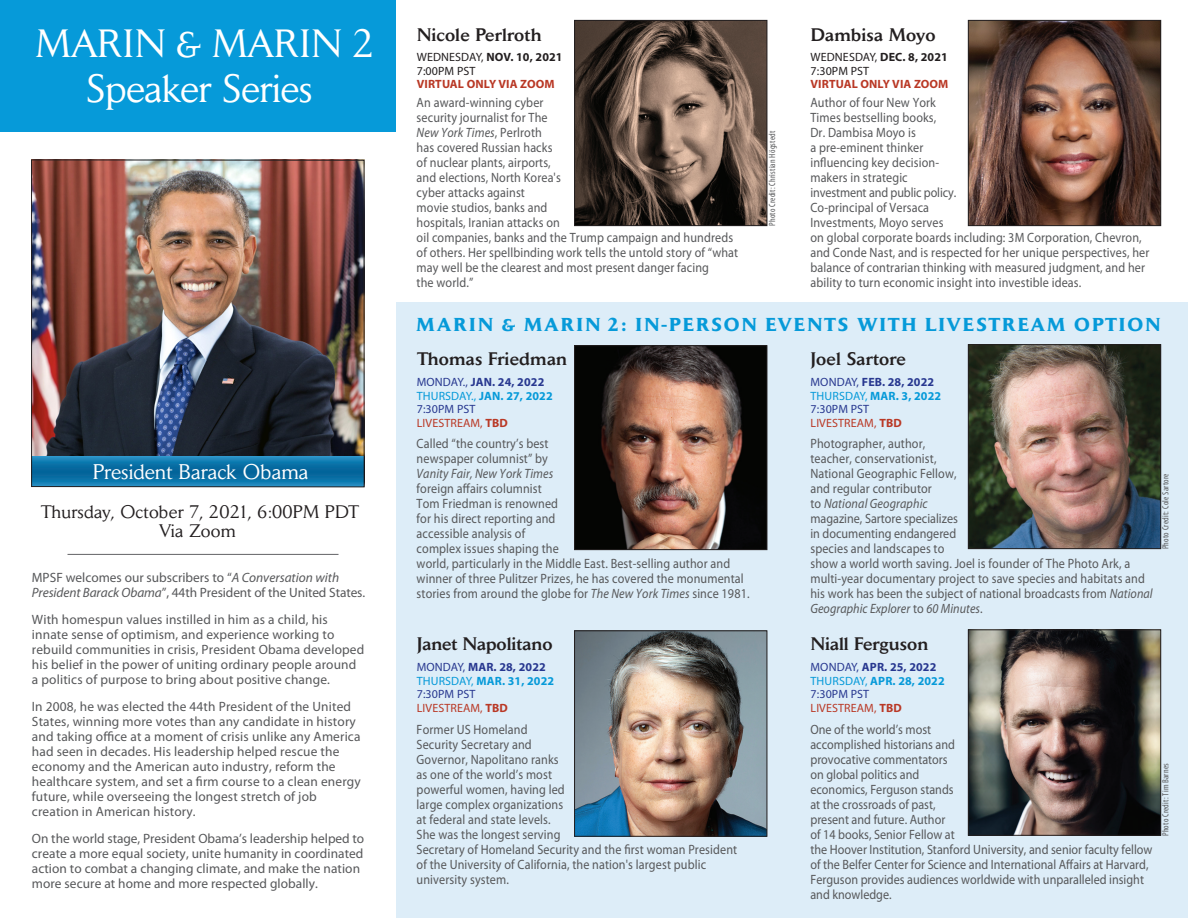
<style>
.page{position:relative;width:1188px;height:918px;background:#fff}
.page>*{position:absolute;margin:0;border:0;box-sizing:border-box;transform-origin:0 0}
.t1{font:39px/45px "Daily News";letter-spacing:-.01em;color:#fff;text-align:center}
.t2{font:21px "Daily News";color:#fff}
.t3{font:700 18.45px "Daily News";letter-spacing:.11em;color:#069ad9}
.t4{font:500 18px "Daily News";letter-spacing:.01em;color:#231f20}
.t5{font:18px/19.5px "Daily News";letter-spacing:.01em;color:#231f20;text-align:center}
.t6{font:13.5px/15px "Myriad Pro";letter-spacing:.01em;color:#57585a;scale:.9 1}
.t7{font:13.5px/15px "Myriad Pro";letter-spacing:.01em;color:#57585a}
.t8{font:italic 13.5px "Myriad Pro";letter-spacing:.01em;color:#57585a;scale:.9 1}
.t9{font:12px/13.5px "Myriad Pro";letter-spacing:.01em;color:#283890}
.t10{font:12px/13.5px "Myriad Pro";letter-spacing:.01em;color:#231f20}
.t11{font:700 12px "Myriad Pro";letter-spacing:.01em;color:#b93825}
.t12{font:condensed 9px "Myriad Pro";letter-spacing:.025em;color:#57585a}
.s1{font-style:italic}
.s2{font-weight:700}
.s3{color:#069ad9}
.s4{font-weight:700;color:#069ad9}
.s5{color:#b93825}
.s6{font-weight:700;color:#b93825}
</style>
<div class="page">
<div style="left:396px;top:302px;width:792px;height:616px;background:#ddedf8"></div>
<div style="left:0;top:0;width:396px;height:131px;background:#069ad9"></div>
<img style="left:576px;top:347px;width:189px;height:201px">
<div style="left:574px;top:345px;width:193px;height:205px;border:1px solid #231f20"></div>
<img style="left:576px;top:632px;width:189px;height:203px">
<div style="left:574px;top:630px;width:193px;height:207px;border:1px solid #231f20"></div>
<img style="left:576px;top:22px;width:189px;height:202px">
<div style="left:574px;top:20px;width:193px;height:206px;border:1px solid #231f20"></div>
<img style="left:970px;top:22px;width:189px;height:202px">
<div style="left:968px;top:20px;width:193px;height:206px;border:1px solid #231f20"></div>
<img style="left:970px;top:631px;width:189px;height:203px">
<div style="left:968px;top:629px;width:193px;height:207px;border:1px solid #231f20"></div>
<img style="left:970px;top:346px;width:189px;height:201px">
<div style="left:968px;top:344px;width:193px;height:205px;border:1px solid #231f20"></div>
<img style="left:33px;top:162px;width:330px;height:294px">
<svg style="left:33px;top:456px;width:330px;height:29px;background:#0e75aa"></svg>
<div style="left:31px;top:160px;width:334px;height:327px;border:1px solid #231f20"></div>
<hr style="left:68px;top:554px;width:271px;height:1px;background:#636366">
<h1 class="t1" style="left:36px;top:20px;width:340px">MARIN &amp; MARIN 2<br>Speaker Series</h1>
<h2 class="t2" style="left:93px;top:458px;width:217px">President Barack Obama</h2>
<h3 class="t5" style="left:41px;top:501px;width:319px">Thursday, October 7, 2021, 6:00PM PDT<br>Via Zoom</h3>
<p class="t7" style="left:32px;top:570px;width:335px">MPSF welcomes our subscribers to “<span class="s1">A Conversation with<br>President Barack Obama</span>”, 44th President of the United States.</p>
<p class="t7" style="left:32px;top:612px;width:334px">With homespun values instilled in him as a child, his innate sense of optimism, and experience working to rebuild communities in crisis, President Obama developed his belief in the power of uniting ordinary people around a politics of purpose to bring about positive change.</p>
<p class="t7" style="left:32px;top:699px;width:330px">In 2008, he was elected the 44th President of the United States, winning more votes than any candidate in history and taking office at a moment of crisis unlike any America had seen in decades. His leadership helped rescue the economy and the American auto industry, reform the healthcare system, and set a firm course to a clean energy future, while overseeing the longest stretch of job creation in American history.</p>
<p class="t7" style="left:32px;top:831px;width:334px">On the world stage, President Obama’s leadership helped to create a more equal society, unite humanity in coordinated action to combat a changing climate, and make the nation more secure at home and more respected globally.</p>
<h3 class="t4" style="left:417px;top:24px;width:126px">Nicole Perlroth</h3>
<p class="t10" style="left:417px;top:51px;width:147px">WEDNESDAY, <span class="s2">NOV. 10, 2021<br></span>7:00PM PST</p>
<p class="t11" style="left:417px;top:77px;width:139px">VIRTUAL ONLY VIA ZOOM</p>
<p class="t6" style="left:417px;top:96px;width:359px">An award-winning cyber<br>security journalist for The<br><span class="s1">New York Times</span>, Perlroth<br>has covered Russian hacks<br>of nuclear plants, airports,<br>and elections, North Korea's<br>cyber attacks against<br>movie studios, banks and<br>hospitals, Iranian attacks on<br>oil companies, banks and the Trump campaign and hundreds of others. Her spellbinding work tells the untold story of “what may well be the clearest and most present danger facing<br>the world.”</p>
<p class="t12" style="left:767px;top:226px;width:97px;rotate:-90deg">Photo Credit: Christian Högstedt</p>
<h3 class="t4" style="left:811px;top:24px;width:126px">Dambisa Moyo</h3>
<p class="t10" style="left:811px;top:51px;width:139px">WEDNESDAY, <span class="s2">DEC. 8, 2021<br></span>7:30PM PST</p>
<p class="t11" style="left:811px;top:77px;width:139px">VIRTUAL ONLY VIA ZOOM</p>
<p class="t6" style="left:810px;top:96px;width:378px">Author of four New York<br>Times bestselling books,<br>Dr. Dambisa Moyo is<br>a pre-eminent thinker<br>influencing key decision-<br>makers in strategic<br>investment and public policy.<br>Co-principal of Versaca<br>Investments, Moyo serves<br>on global corporate boards including: 3M Corporation, Chevron, and Conde Nast, and is respected for her unique perspectives, her balance of contrarian thinking with measured judgment, and her ability to turn economic insight into investible ideas.</p>
<h3 class="t3" style="left:417px;top:313px;width:745px">MARIN &amp; MARIN 2: IN-PERSON EVENTS WITH LIVESTREAM OPTION</h3>
<h3 class="t4" style="left:417px;top:348px;width:151px">Thomas Friedman</h3>
<p class="t9" style="left:417px;top:376px;width:137px">MONDAY., <span class="s2">JAN. 24, 2022<br></span><span class="s3">THURSDAY.,</span> <span class="s4">JAN. 27, 2022<br></span>7:30PM PST<br><span class="s5">LIVESTREAM,</span> <span class="s6">TBD</span></p>
<p class="t6" style="left:417px;top:436px;width:148px">Called “the country’s best newspaper columnist” by</p>
<p class="t8" style="left:417px;top:466px;width:153px">Vanity Fair, New York Times</p>
<p class="t6" style="left:417px;top:481px;width:371px">foreign affairs columnist<br>Tom Friedman is renowned<br>for his direct reporting and<br>accessible analysis of<br>complex issues shaping the<br>world, particularly in the Middle East. Best-selling author and winner of three Pulitzer Prizes, he has covered the monumental stories from around the globe for <span class="s1">The New York Times</span> since 1981.</p>
<h3 class="t4" style="left:417px;top:633px;width:137px">Janet Napolitano</h3>
<p class="t9" style="left:417px;top:661px;width:139px">MONDAY, <span class="s2">MAR. 28, 2022<br></span><span class="s3">THURSDAY,</span> <span class="s4">MAR. 31, 2022<br></span>7:30PM PST<br><span class="s5">LIVESTREAM,</span> <span class="s6">TBD</span></p>
<p class="t6" style="left:417px;top:722px;width:358px">Former US Homeland<br>Security Secretary and<br>Governor, Napolitano ranks<br>as one of the world’s most<br>powerful women, having led<br>large complex organizations<br>at federal and state levels.<br>She was the longest serving<br>Secretary of Homeland Security and the first woman President of the University of California, the nation's largest public university system.</p>
<h3 class="t4" style="left:811px;top:348px;width:97px">Joel Sartore</h3>
<p class="t9" style="left:811px;top:376px;width:132px">MONDAY, <span class="s2">FEB. 28, 2022<br></span><span class="s3">THURSDAY,</span> <span class="s4">MAR. 3, 2022<br></span>7:30PM PST<br><span class="s5">LIVESTREAM,</span> <span class="s6">TBD</span></p>
<p class="t6" style="left:810px;top:436px;width:382px">Photographer, author,<br>teacher, conservationist,<br>National Geographic Fellow,<br>and regular contributor<br>to <span class="s1">National Geographic<br></span>magazine, Sartore specializes<br>in documenting endangered<br>species and landscapes to<br>show a world worth saving. Joel is founder of The Photo Ark, a multi-year documentary project to save species and habitats and his work has been the subject of national broadcasts from <span class="s1">National Geographic Explorer</span> to <span class="s1">60 Minutes</span>.</p>
<h3 class="t4" style="left:811px;top:633px;width:119px">Niall Ferguson</h3>
<p class="t9" style="left:811px;top:661px;width:136px">MONDAY, <span class="s2">APR. 25, 2022<br></span><span class="s3">THURSDAY,</span> <span class="s4">APR. 28, 2022<br></span>7:30PM PST<br><span class="s5">LIVESTREAM,</span> <span class="s6">TBD</span></p>
<p class="t6" style="left:810px;top:722px;width:382px">One of the world’s most<br>accomplished historians and<br>provocative commentators<br>on global politics and<br>economics, Ferguson stands<br>at the crossroads of past,<br>present and future. Author<br>of 14 books, Senior Fellow at<br>the Hoover Institution, Stanford University, and senior faculty fellow of the Belfer Center for Science and International Affairs at Harvard, Ferguson provides audiences worldwide with unparalleled insight and knowledge.</p>
<p class="t12" style="left:1161px;top:549px;width:78px;rotate:-90deg">Photo Credit: Cole Sartore</p>
<p class="t12" style="left:1161px;top:836px;width:75px;rotate:-90deg">Photo Credit: Tim Barnes</p>
</div>
